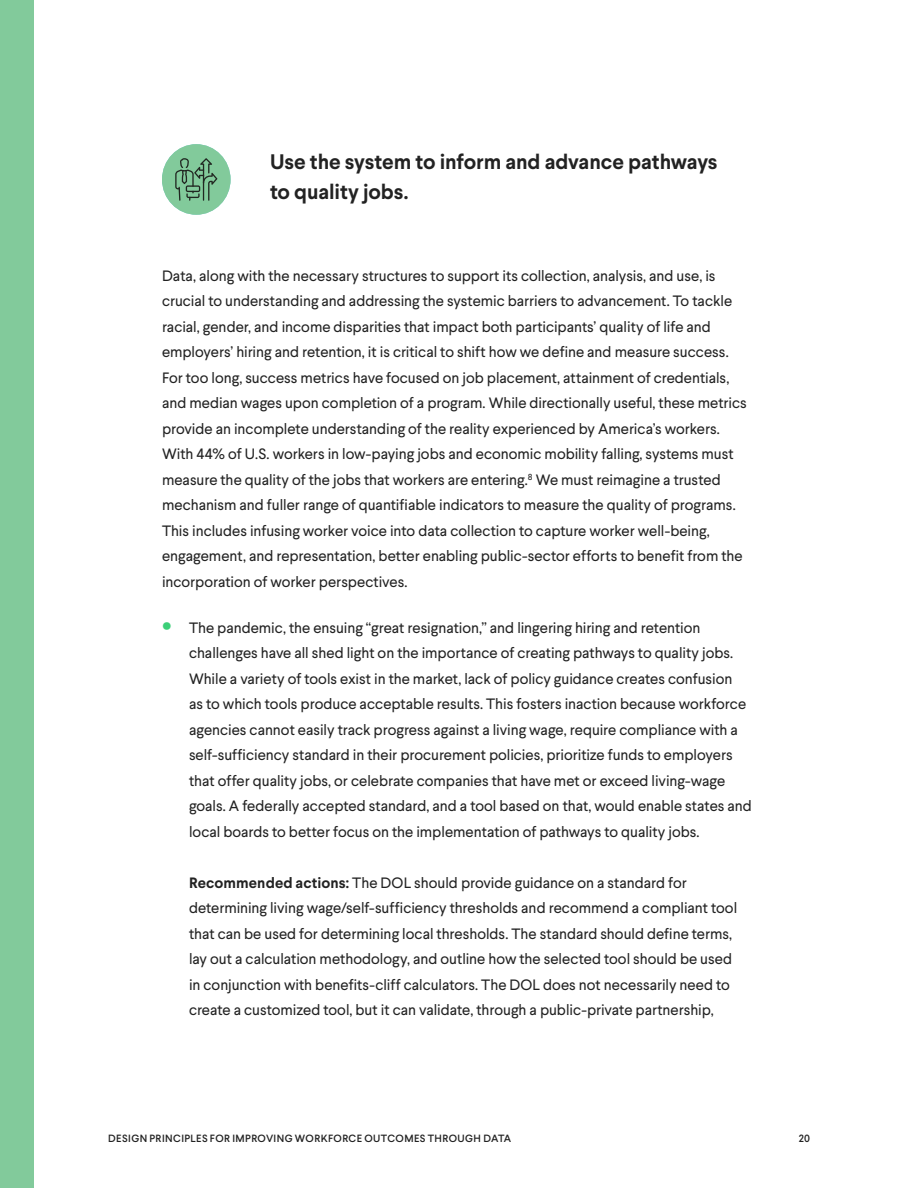
<style>
.page{position:relative;width:918px;height:1188px;background:#fff}
.page>*{position:absolute;margin:0;border:0;box-sizing:border-box;transform-origin:0 0}
.TOC_H1{font:700 21px/30px "Larsseit";letter-spacing:-.005em;color:#222}
.TOC_H1-2{font:15px/25.5px "Larsseit";color:#222}
.Body{font:500 10.5px "Larsseit";letter-spacing:.045em;color:#222}
.s1{font-size:27px;color:#3bcf78}
.s2{font-weight:700}
</style>
<div class="page">
<div style="left:0;top:0;width:33px;height:1188px;background:#82ca9b"></div>
<div style="left:162px;top:144px;width:69px;height:71px;background:#82ca9b;border-radius:50%"></div>
<svg style="left:171px;top:158px;width:47px;height:46px"></svg>
<p class="TOC_H1" style="left:270px;top:146px;width:449px">Use the system to inform and advance pathways to quality jobs.</p>
<p class="TOC_H1-2" style="left:162px;top:263px;width:586px">Data, along with the necessary structures to support its collection, analysis, and use, is crucial to understanding and addressing the systemic barriers to advancement. To tackle racial, gender, and income disparities that impact both participants’ quality of life and employers’ hiring and retention, it is critical to shift how we define and measure success.<br>For too long, success metrics have focused on job placement, attainment of credentials, and median wages upon completion of a program. While directionally useful, these metrics provide an incomplete understanding of the reality experienced by America’s workers.<br>With 44% of U.S. workers in low-paying jobs and economic mobility falling, systems must measure the quality of the jobs that workers are entering.<sup>8</sup> We must reimagine a trusted mechanism and fuller range of quantifiable indicators to measure the quality of programs.<br>This includes infusing worker voice into data collection to capture worker well-being, engagement, and representation, better enabling public-sector efforts to benefit from the incorporation of worker perspectives.</p>
<p class="TOC_H1-2" style="left:189px;top:615px;width:564px;text-indent:-27px"><span class="s1">•</span> The pandemic, the ensuing “great resignation,” and lingering hiring and retention challenges have all shed light on the importance of creating pathways to quality jobs.<br>While a variety of tools exist in the market, lack of policy guidance creates confusion<br>as to which tools produce acceptable results. This fosters inaction because workforce agencies cannot easily track progress against a living wage, require compliance with a self-sufficiency standard in their procurement policies, prioritize funds to employers that offer quality jobs, or celebrate companies that have met or exceed living-wage goals. A federally accepted standard, and a tool based on that, would enable states and local boards to better focus on the implementation of pathways to quality jobs.</p>
<p class="TOC_H1-2" style="left:189px;top:870px;width:550px"><span class="s2">Recommended actions:</span> The DOL should provide guidance on a standard for determining living wage/self-sufficiency thresholds and recommend a compliant tool that can be used for determining local thresholds. The standard should define terms, lay out a calculation methodology, and outline how the selected tool should be used in conjunction with benefits-cliff calculators. The DOL does not necessarily need to create a customized tool, but it can validate, through a public-private partnership,</p>
<p class="Body" style="left:108px;top:1131px;width:405px">DESIGN PRINCIPLES FOR IMPROVING WORKFORCE OUTCOMES THROUGH DATA</p>
<p class="Body" style="left:799px;top:1131px;width:13px">20</p>
</div>
